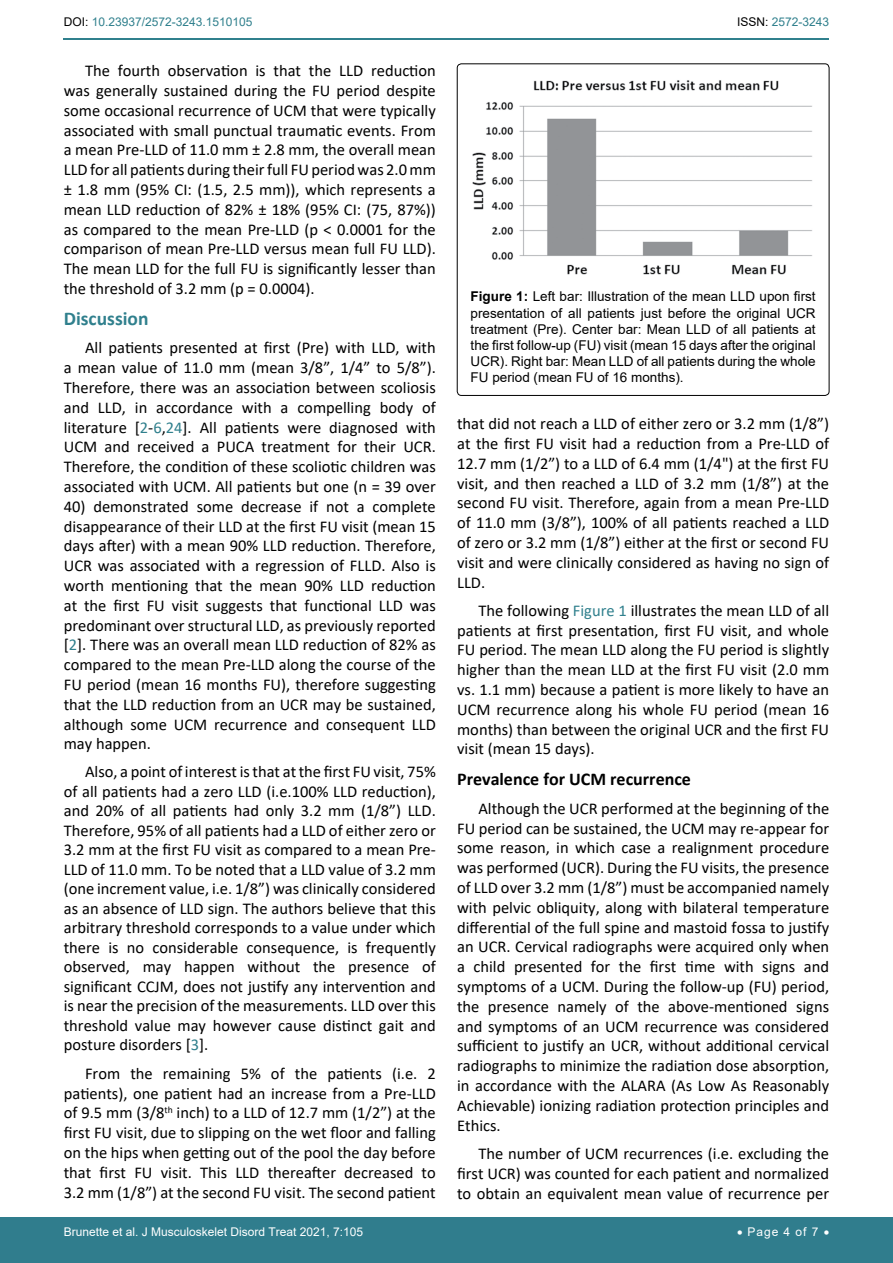
<style>
.page{position:relative;width:893px;height:1263px;background:#fff}
.page>*{position:absolute;margin:0;border:0;box-sizing:border-box;transform-origin:0 0}
.t1{font:700 19.5px "Calibri";color:#30808d}
.t2{font:700 18px "Calibri";color:#000}
.t3{font:16.5px/19.8px "Calibri";color:#000;text-align:justify}
.t4{font:13.5px/16.2px "Arial";color:#000;text-align:justify}
.t5{font:12px "Arial";color:#fff}
.t6{font:12px "Arial";color:#30808d}
.s1{color:#000}
.s2{color:#30808d}
.s3{font-weight:700}
</style>
<div class="page">
<div style="left:0;top:1217px;width:893px;height:46px;background:#307d8d"></div>
<hr style="left:64px;top:38px;width:765px;height:2px;background:#30808d">
<div style="left:457px;top:64px;width:372px;height:331px;border:1px solid #000;border-radius:4px"></div>
<img style="left:472px;top:80px;width:340px;height:195px">
<p class="t6" style="left:64px;top:14px;width:190px"><span class="s1">DOI:</span> 10.23937/2572-3243.1510105</p>
<p class="t6" style="left:737px;top:14px;width:94px"><span class="s1">ISSN:</span> 2572-3243</p>
<p class="t3" style="left:64px;top:60px;width:374px;text-indent:21px">The fourth observation is that the LLD reduction was generally sustained during the FU period despite some occasional recurrence of UCM that were typically associated with small punctual traumatic events. From a mean Pre-LLD of 11.0 mm ± 2.8 mm, the overall mean LLD for all patients during their full FU period was 2.0mm ± 1.8 mm (95% CI: (1.5, 2.5 mm)), which represents a mean LLD reduction of 82% ± 18% (95% CI: (75, 87%)) as compared to the mean Pre-LLD (p &lt; 0.0001 for the comparison of mean Pre-LLD versus mean full FU LLD).<br>The mean LLD for the full FU is significantly lesser than the threshold of 3.2 mm (p = 0.0004).</p>
<p class="t1" style="left:64px;top:305px;width:86px">Discussion</p>
<p class="t3" style="left:64px;top:337px;width:374px;text-indent:21px">All patients presented at first (Pre) with LLD, with a mean value of 11.0 mm (mean 3/8”, 1/4” to 5/8”).<br>Therefore, there was an association between scoliosis and LLD, in accordance with a compelling body of literature [<span class="s2">2</span>-<span class="s2">6</span>,<span class="s2">24</span>]. All patients were diagnosed with UCM and received a PUCA treatment for their UCR.<br>Therefore, the condition of these scoliotic children was associated with UCM. All patients but one (n = 39 over</p>
<p class="t3" style="left:64px;top:496px;width:374px">40) demonstrated some decrease if not a complete disappearance of their LLD at the first FU visit (mean 15 days after) with a mean 90% LLD reduction. Therefore, UCR was associated with a regression of FLLD. Also is worth mentioning that the mean 90% LLD reduction at the first FU visit suggests that functional LLD was predominant over structural LLD, as previously reported [<span class="s2">2</span>]. There was an overall mean LLD reduction of 82% as compared to the mean Pre-LLD along the course of the FU period (mean 16 months FU), therefore suggesting that the LLD reduction from an UCR may be sustained, although some UCM recurrence and consequent LLD may happen.</p>
<p class="t3" style="left:64px;top:762px;width:374px;text-indent:21px">Also, a point of interest is that at the first FU visit, 75% of all patients had a zero LLD (i.e.100% LLD reduction), and 20% of all patients had only 3.2 mm (1/8”) LLD.<br>Therefore, 95% of all patients had a LLD of either zero or 3.2 mm at the first FU visit as compared to a mean Pre-LLD of 11.0 mm. To be noted that a LLD value of 3.2 mm (one increment value, i.e. 1/8”) was clinically considered as an absence of LLD sign. The authors believe that this arbitrary threshold corresponds to a value under which there is no considerable consequence, is frequently observed, may happen without the presence of significant CCJM, does not justify any intervention and is near the precision of the measurements. LLD over this threshold value may however cause distinct gait and posture disorders [<span class="s2">3</span>].</p>
<p class="t3" style="left:64px;top:1063px;width:374px;text-indent:21px">From the remaining 5% of the patients (i.e. 2 patients), one patient had an increase from a Pre-LLD of 9.5 mm (3/8<sup>th</sup> inch) to a LLD of 12.7 mm (1/2”) at the first FU visit, due to slipping on the wet floor and falling on the hips when getting out of the pool the day before that first FU visit. This LLD thereafter decreased to 3.2 mm (1/8”) at the second FU visit. The second patient</p>
<p class="t4" style="left:471px;top:288px;width:347px"><span class="s3">Figure 1:</span> Left bar: Illustration of the mean LLD upon first presentation of all patients just before the original UCR treatment (Pre). Center bar: Mean LLD of all patients at the first follow-up (FU) visit (mean 15 days after the original UCR). Right bar: Mean LLD of all patients during the whole FU period (mean FU of 16 months).</p>
<p class="t3" style="left:457px;top:413px;width:374px">that did not reach a LLD of either zero or 3.2 mm (1/8”) at the first FU visit had a reduction from a Pre-LLD of 12.7 mm (1/2”) to a LLD of 6.4 mm (1/4") at the first FU visit, and then reached a LLD of 3.2 mm (1/8”) at the second FU visit. Therefore, again from a mean Pre-LLD of 11.0 mm (3/8”), 100% of all patients reached a LLD of zero or 3.2 mm (1/8”) either at the first or second FU visit and were clinically considered as having no sign of LLD.</p>
<p class="t3" style="left:457px;top:600px;width:374px;text-indent:21px">The following <span class="s2">Figure 1</span> illustrates the mean LLD of all patients at first presentation, first FU visit, and whole FU period. The mean LLD along the FU period is slightly higher than the mean LLD at the first FU visit (2.0 mm vs. 1.1 mm) because a patient is more likely to have an UCM recurrence along his whole FU period (mean 16 months) than between the original UCR and the first FU visit (mean 15 days).</p>
<p class="t2" style="left:457px;top:767px;width:235px">Prevalence for UCM recurrence</p>
<p class="t3" style="left:457px;top:798px;width:374px;text-indent:21px">Although the UCR performed at the beginning of the FU period can be sustained, the UCM may re-appear for some reason, in which case a realignment procedure was performed (UCR). During the FU visits, the presence of LLD over 3.2 mm (1/8”) must be accompanied namely with pelvic obliquity, along with bilateral temperature differential of the full spine and mastoid fossa to justify an UCR. Cervical radiographs were acquired only when a child presented for the first time with signs and symptoms of a UCM. During the follow-up (FU) period, the presence namely of the above-mentioned signs and symptoms of an UCM recurrence was considered sufficient to justify an UCR, without additional cervical radiographs to minimize the radiation dose absorption, in accordance with the ALARA (As Low As Reasonably Achievable) ionizing radiation protection principles and Ethics.</p>
<p class="t3" style="left:457px;top:1143px;width:374px;text-indent:21px">The number of UCM recurrences (i.e. excluding the first UCR) was counted for each patient and normalized to obtain an equivalent mean value of recurrence per</p>
<p class="t5" style="left:64px;top:1223px;width:301px">Brunette et al. J Musculoskelet Disord Treat 2021, 7:105</p>
<p class="t5" style="left:737px;top:1223px;width:94px">• Page 4 of 7 •</p>
</div>
